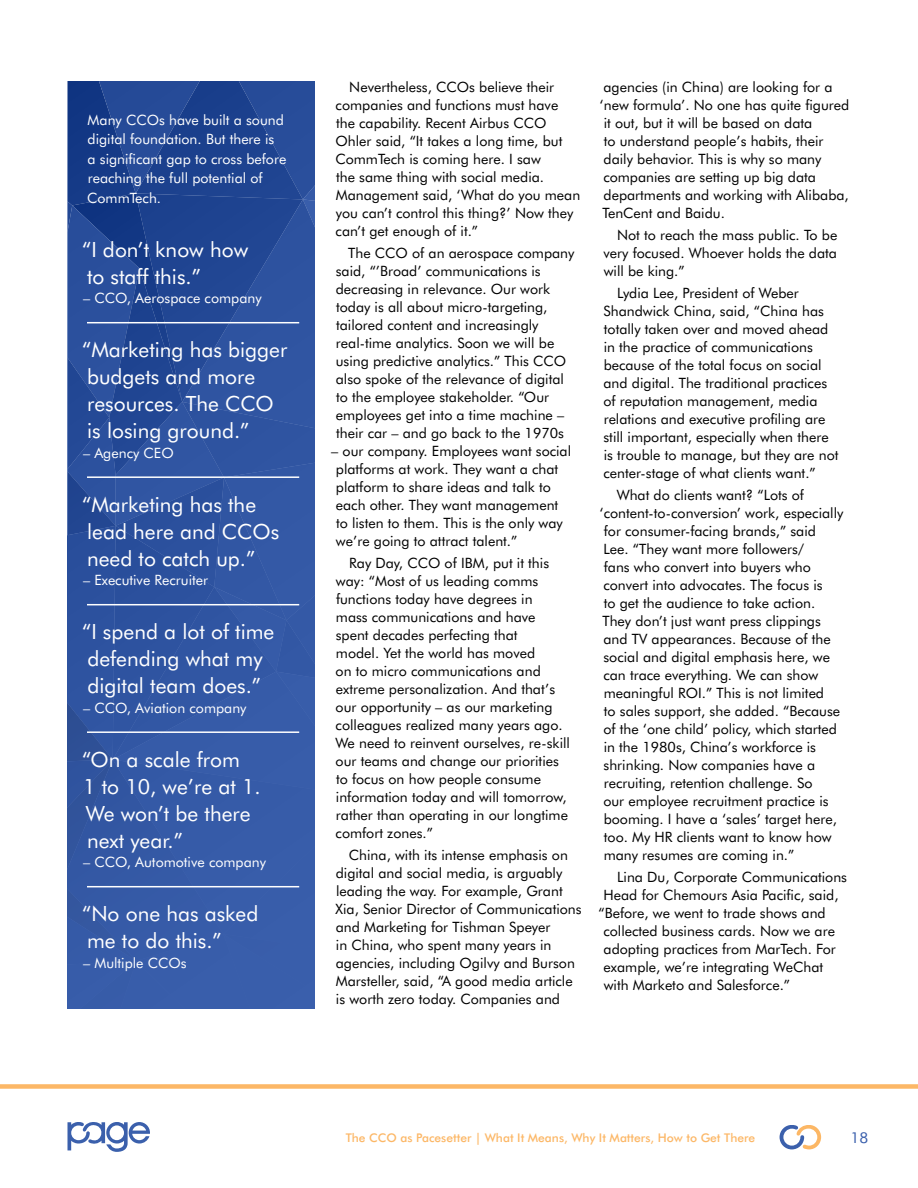
<style>
.page{position:relative;width:918px;height:1188px;background:#fff}
.page>*{position:absolute;margin:0;border:0;box-sizing:border-box;transform-origin:0 0}
.t1{font:21px/27px "Futura BT";color:#fff}
.t2{font:15px "Futura BT";color:#3a5fac}
.t3{font:14.25px/18px "Futura BT";color:#000}
.t4{font:14.25px/19.5px "Futura BT";color:#fff}
.t5{font:500 12px "Futura BT";color:#fcb766}
</style>
<div class="page">
<div style="left:0;top:1084px;width:918px;height:5px;background:#fcb766"></div>
<svg style="left:68px;top:1122px;width:82px;height:30px"></svg>
<svg style="left:780px;top:1125px;width:41px;height:24px"></svg>
<svg style="left:68px;top:81px;width:247px;height:928px;background:#2d529e"></svg>
<hr style="left:87px;top:322px;width:212px;height:1px;background:#fff">
<hr style="left:87px;top:476px;width:212px;height:2px;background:#fff">
<hr style="left:87px;top:604px;width:212px;height:1px;background:#fff">
<hr style="left:87px;top:731px;width:212px;height:2px;background:#fff">
<hr style="left:87px;top:886px;width:212px;height:1px;background:#fff">
<p class="t4" style="left:87px;top:110px;width:201px">Many CCOs have built a sound digital foundation. But there is<br>a significant gap to cross before reaching the full potential of<br>CommTech.</p>
<h1 class="t1" style="left:82px;top:235px;width:167px">“I don’t know how to staff this.”</h1>
<p class="t4" style="left:83px;top:288px;width:180px">– CCO, Aerospace company</p>
<h1 class="t1" style="left:82px;top:336px;width:207px">“Marketing has bigger budgets and more resources. The CCO is losing ground.”</h1>
<p class="t4" style="left:83px;top:443px;width:92px">– Agency CEO</p>
<h1 class="t1" style="left:82px;top:490px;width:199px">“Marketing has the lead here and CCOs need to catch up.”</h1>
<p class="t4" style="left:83px;top:570px;width:127px">– Executive Recruiter</p>
<h1 class="t1" style="left:82px;top:618px;width:194px">“I spend a lot of time defending what my digital team does.”</h1>
<p class="t4" style="left:83px;top:698px;width:165px">– CCO, Aviation company</p>
<h1 class="t1" style="left:82px;top:745px;width:180px">“On a scale from<br>1 to 10, we’re at 1.<br>We won’t be there next year.”</h1>
<p class="t4" style="left:83px;top:852px;width:185px">– CCO, Automotive company</p>
<h1 class="t1" style="left:82px;top:900px;width:178px">“No one has asked me to do this.”</h1>
<p class="t4" style="left:83px;top:953px;width:105px">– Multiple CCOs</p>
<p class="t3" style="left:335px;top:78px;width:246px;text-indent:14px">Nevertheless, CCOs believe their companies and functions must have the capability. Recent Airbus CCO Ohler said, “It takes a long time, but CommTech is coming here. I saw<br>the same thing with social media.<br>Management said, ‘What do you mean you can’t control this thing?’ Now they can’t get enough of it.”</p>
<p class="t3" style="left:336px;top:244px;width:240px;text-indent:12px">The CCO of an aerospace company said, “’Broad’ communications is decreasing in relevance. Our work today is all about micro-targeting, tailored content and increasingly real-time analytics. Soon we will be using predictive analytics.” This CCO also spoke of the relevance of digital to the employee stakeholder. “Our employees get into a time machine – their car – and go back to the 1970s</p>
<p class="t3" style="left:336px;top:442px;width:237px;text-indent:-5px">– our company. Employees want social platforms at work. They want a chat platform to share ideas and talk to each other. They want management to listen to them. This is the only way we’re going to attract talent.”</p>
<p class="t3" style="left:335px;top:554px;width:236px;text-indent:14px">Ray Day, CCO of IBM, put it this way: “Most of us leading comms functions today have degrees in<br>mass communications and have spent decades perfecting that<br>model. Yet the world has moved<br>on to micro communications and extreme personalization. And that’s our opportunity – as our marketing colleagues realized many years ago.<br>We need to reinvent ourselves, re-skill our teams and change our priorities to focus on how people consume information today and will tomorrow, rather than operating in our longtime comfort zones.”</p>
<p class="t3" style="left:336px;top:846px;width:248px;text-indent:13px">China, with its intense emphasis on digital and social media, is arguably leading the way. For example, Grant Xia, Senior Director of Communications and Marketing for Tishman Speyer<br>in China, who spent many years in agencies, including Ogilvy and Burson Marsteller, said, “A good media article is worth zero today. Companies and</p>
<p class="t3" style="left:604px;top:78px;width:231px">agencies (in China) are looking for a</p>
<p class="t3" style="left:600px;top:96px;width:251px">‘new formula’. No one has quite figured</p>
<p class="t3" style="left:604px;top:114px;width:210px">it out, but it will be based on data</p>
<p class="t3" style="left:604px;top:132px;width:221px">to understand people’s habits, their</p>
<p class="t3" style="left:604px;top:150px;width:219px">daily behavior. This is why so many</p>
<p class="t3" style="left:603px;top:168px;width:214px">companies are setting up big data</p>
<p class="t3" style="left:604px;top:186px;width:247px">departments and working with Alibaba,</p>
<p class="t3" style="left:603px;top:204px;width:124px">TenCent and Baidu.</p>
<p class="t3" style="left:603px;top:226px;width:235px;text-align:justify;text-indent:14px">Not to reach the mass public. To be very focused. Whoever holds the data will be king.”</p>
<p class="t3" style="left:603px;top:284px;width:237px;text-indent:14px">Lydia Lee, President of Weber Shandwick China, said, “China has totally taken over and moved ahead in the practice of communications because of the total focus on social and digital. The traditional practices of reputation management, media relations and executive profiling are still important, especially when there is trouble to manage, but they are not center-stage of what clients want.”</p>
<p class="t3" style="left:617px;top:486px;width:189px">What do clients want? “Lots of</p>
<p class="t3" style="left:600px;top:504px;width:245px">‘content-to-conversion’ work, especially</p>
<p class="t3" style="left:604px;top:522px;width:214px">for consumer-facing brands,” said</p>
<p class="t3" style="left:604px;top:540px;width:202px">Lee. “They want more followers/</p>
<p class="t3" style="left:604px;top:558px;width:209px">fans who convert into buyers who</p>
<p class="t3" style="left:603px;top:576px;width:221px">convert into advocates. The focus is</p>
<p class="t3" style="left:604px;top:594px;width:213px">to get the audience to take action.</p>
<p class="t3" style="left:603px;top:612px;width:220px">They don’t just want press clippings</p>
<p class="t3" style="left:604px;top:630px;width:229px">and TV appearances. Because of the</p>
<p class="t3" style="left:604px;top:648px;width:228px">social and digital emphasis here, we</p>
<p class="t3" style="left:603px;top:666px;width:217px">can trace everything. We can show</p>
<p class="t3" style="left:604px;top:684px;width:222px">meaningful ROI.” This is not limited</p>
<p class="t3" style="left:604px;top:702px;width:238px">to sales support, she added. “Because</p>
<p class="t3" style="left:603px;top:720px;width:235px">of the ‘one child’ policy, which started</p>
<p class="t3" style="left:604px;top:738px;width:214px">in the 1980s, China’s workforce is</p>
<p class="t3" style="left:604px;top:756px;width:213px">shrinking. Now companies have a</p>
<p class="t3" style="left:604px;top:774px;width:210px">recruiting, retention challenge. So</p>
<p class="t3" style="left:603px;top:792px;width:227px">our employee recruitment practice is</p>
<p class="t3" style="left:604px;top:810px;width:235px">booming. I have a ‘sales’ target here,</p>
<p class="t3" style="left:604px;top:828px;width:229px">too. My HR clients want to know how</p>
<p class="t3" style="left:604px;top:846px;width:192px">many resumes are coming in.”</p>
<p class="t3" style="left:617px;top:868px;width:232px">Lina Du, Corporate Communications</p>
<p class="t3" style="left:604px;top:886px;width:236px">Head for Chemours Asia Pacific, said,</p>
<p class="t3" style="left:598px;top:904px;width:229px">“Before, we went to trade shows and</p>
<p class="t3" style="left:603px;top:922px;width:233px">collected business cards. Now we are</p>
<p class="t3" style="left:604px;top:940px;width:234px">adopting practices from MarTech. For</p>
<p class="t3" style="left:604px;top:958px;width:221px">example, we’re integrating WeChat</p>
<p class="t3" style="left:604px;top:976px;width:188px">with Marketo and Salesforce.”</p>
<p class="t5" style="left:346px;top:1131px;width:411px">The CCO as Pacesetter | What It Means, Why It Matters, How to Get There</p>
<p class="t2" style="left:850px;top:1128px;width:19px">18</p>
</div>
